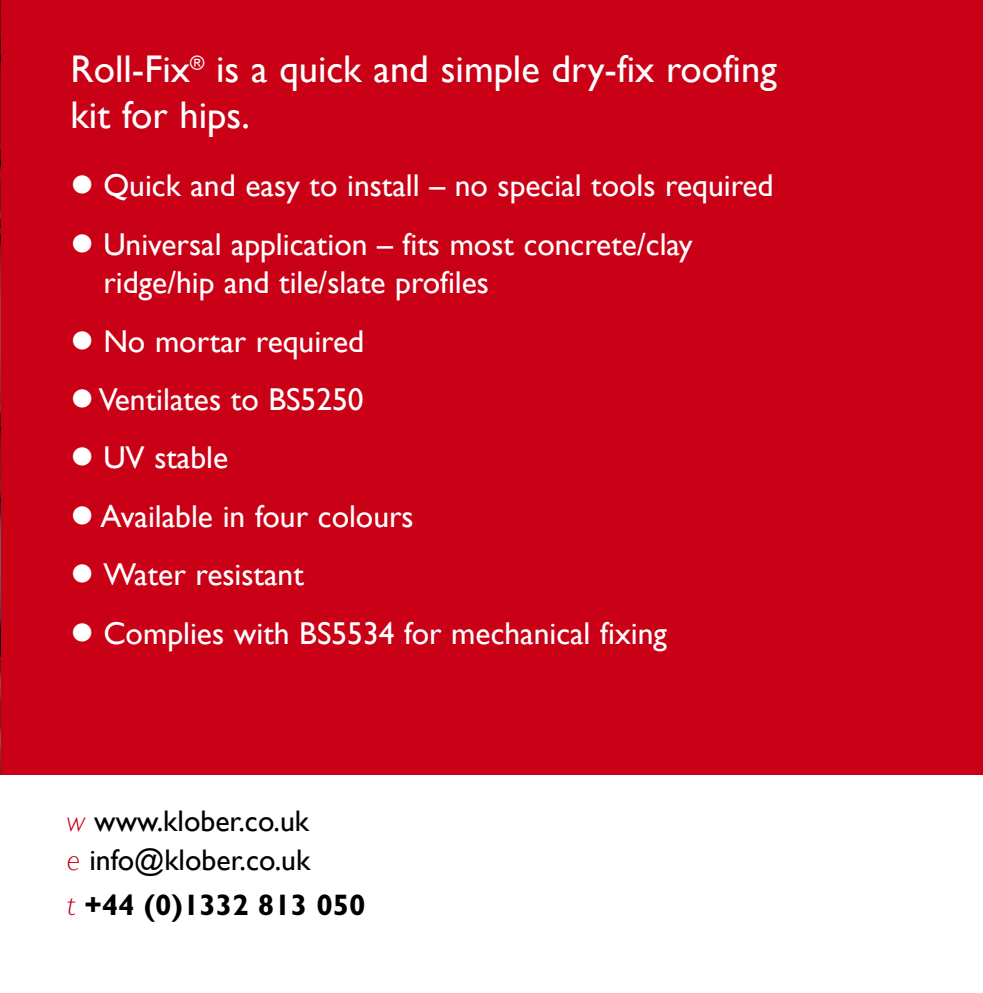
<style>
.page{position:relative;width:983px;height:993px;background:#fff}
.page>*{position:absolute;margin:0;border:0;box-sizing:border-box;transform-origin:0 0}
.t1{font:38.5px/45.5px "Gill Sans";color:#fff}
.t2{font:31.5px/38.5px "Gill Sans";color:#fff}
.t3{font:29.75px/38.5px "Gill Sans";color:#000}
.t4{font:700 29.75px "Gill Sans";color:#000}
.s1{font-weight:300;font-style:italic;color:#ca0016}
</style>
<div class="page">
<div style="left:0;top:0;width:982px;height:774px;background:#ca0016"></div>
<img style="left:0;top:0;width:1px;height:774px">
<p class="t1" style="left:70px;top:46px;width:707px">Roll-Fix<sup>®</sup> is a quick and simple dry-fix roofing kit for hips.</p>
<p class="t2" style="left:70px;top:166px;width:704px">● Quick and easy to install – no special tools required</p>
<p class="t2" style="left:103px;top:224px;width:590px;text-indent:-33px">● Universal application – fits most concrete/clay ridge/hip and tile/slate profiles</p>
<p class="t2" style="left:70px;top:321px;width:295px">● No mortar required</p>
<p class="t2" style="left:70px;top:379px;width:294px">● Ventilates to BS5250</p>
<p class="t2" style="left:70px;top:438px;width:159px">● UV stable</p>
<p class="t2" style="left:70px;top:496px;width:345px">● Available in four colours</p>
<p class="t2" style="left:70px;top:554px;width:235px">● Water resistant</p>
<p class="t2" style="left:70px;top:613px;width:597px">● Complies with BS5534 for mechanical fixing</p>
<p class="t3" style="left:67px;top:801px;width:245px"><span class="s1">w</span> www.klober.co.uk <span class="s1">e</span> info@klober.co.uk</p>
<p class="t4" style="left:67px;top:893px;width:300px"><span class="s1">t</span> +44 (0)1332 813 050</p>
</div>
